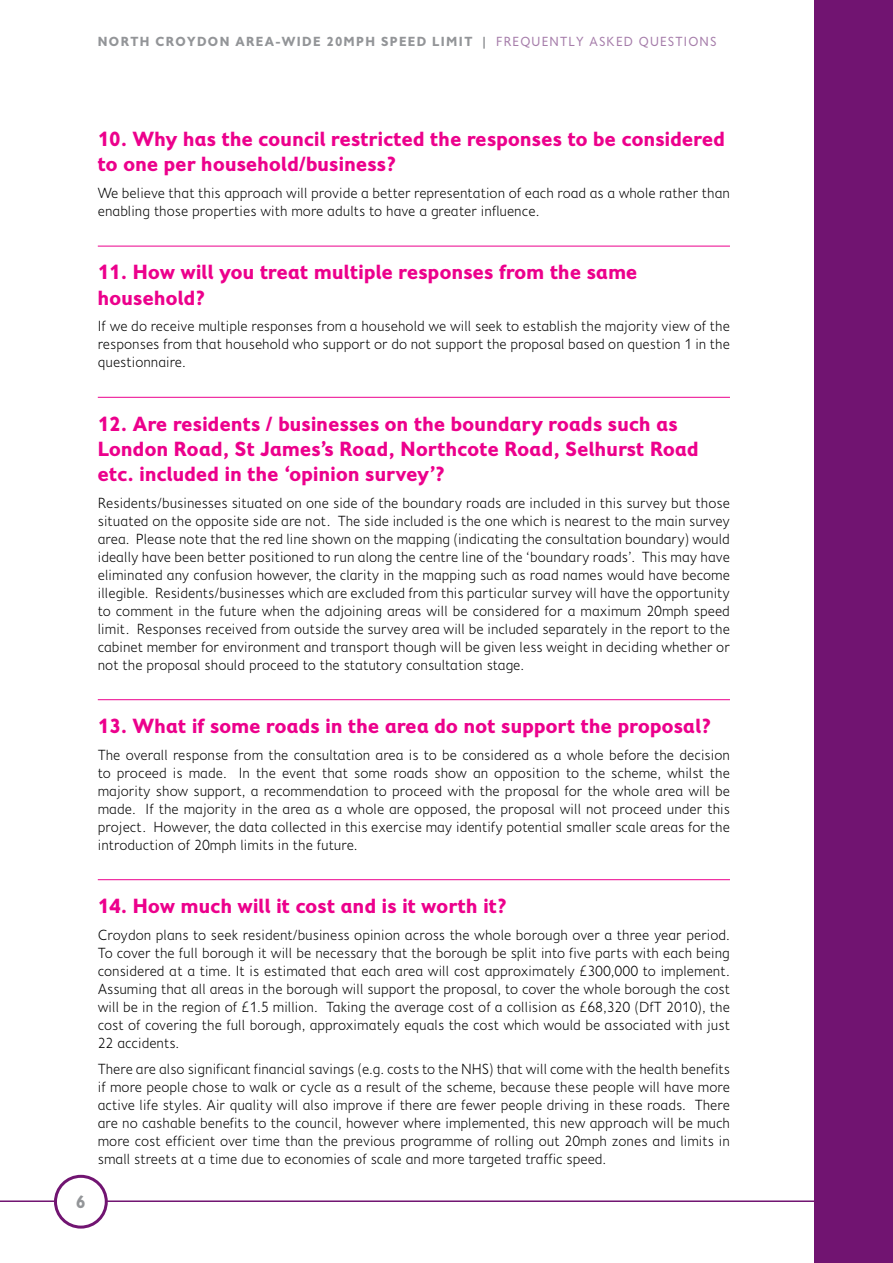
<style>
.page{position:relative;width:893px;height:1263px;background:#fff}
.page>*{position:absolute;margin:0;border:0;box-sizing:border-box;transform-origin:0 0}
.t1{font:700 21px/25.2px "Fiendstar";color:#ec008c}
.t2{font:700 18px "Fiendstar";color:#939598}
.t3{font:300 15px/18px "Fiendstar";color:#000;text-align:justify}
.t4{font:700 13.5px "Fiendstar";letter-spacing:.08em;color:#939598}
.s1{font-weight:400;color:#a67daa}
</style>
<div class="page">
<hr style="left:0;top:1200px;width:893px;height:2px;background:#711471">
<div style="left:55px;top:1176px;width:51px;height:51px;background:#fff;border-radius:50%"></div>
<div style="left:54px;top:1175px;width:54px;height:53px;border:3px solid #711471;border-radius:50%"></div>
<hr style="left:98px;top:246px;width:632px;height:1px;background:#ec008c">
<hr style="left:98px;top:397px;width:632px;height:1px;background:#ec008c">
<hr style="left:98px;top:699px;width:632px;height:1px;background:#ec008c">
<hr style="left:98px;top:879px;width:632px;height:1px;background:#ec008c">
<div style="left:814px;top:0;width:79px;height:1263px;background:#711471"></div>
<p class="t4" style="left:98px;top:33px;width:620px">NORTH CROYDON AREA-WIDE 20MPH SPEED LIMIT | <span class="s1">FREQUENTLY ASKED QUESTIONS</span></p>
<h1 class="t1" style="left:98px;top:126px;width:629px">10. Why has the council restricted the responses to be considered to one per household/business?</h1>
<p class="t3" style="left:98px;top:184px;width:634px">We believe that this approach will provide a better representation of each road as a whole rather than enabling those properties with more adults to have a greater influence.</p>
<h1 class="t1" style="left:98px;top:259px;width:541px">11. How will you treat multiple responses from the same household?</h1>
<p class="t3" style="left:98px;top:317px;width:634px">If we do receive multiple responses from a household we will seek to establish the majority view of the responses from that household who support or do not support the proposal based on question 1 in the questionnaire.</p>
<h1 class="t1" style="left:98px;top:411px;width:603px">12. Are residents / businesses on the boundary roads such as<br>London Road, St James’s Road, Northcote Road, Selhurst Road etc. included in the ‘opinion survey’?</h1>
<p class="t3" style="left:98px;top:493px;width:634px">Residents/businesses situated on one side of the boundary roads are included in this survey but those situated on the opposite side are not. The side included is the one which is nearest to the main survey area. Please note that the red line shown on the mapping (indicating the consultation boundary) would ideally have been better positioned to run along the centre line of the ‘boundary roads’. This may have eliminated any confusion however, the clarity in the mapping such as road names would have become illegible. Residents/businesses which are excluded from this particular survey will have the opportunity to comment in the future when the adjoining areas will be considered for a maximum 20mph speed limit. Responses received from outside the survey area will be included separately in the report to the cabinet member for environment and transport though will be given less weight in deciding whether or not the proposal should proceed to the statutory consultation stage.</p>
<h1 class="t1" style="left:98px;top:713px;width:614px">13. What if some roads in the area do not support the proposal?</h1>
<p class="t3" style="left:98px;top:745px;width:634px">The overall response from the consultation area is to be considered as a whole before the decision to proceed is made. In the event that some roads show an opposition to the scheme, whilst the majority show support, a recommendation to proceed with the proposal for the whole area will be made. If the majority in the area as a whole are opposed, the proposal will not proceed under this project. However, the data collected in this exercise may identify potential smaller scale areas for the introduction of 20mph limits in the future.</p>
<p class="t2" style="left:76px;top:1192px;width:11px">6</p>
<h1 class="t1" style="left:98px;top:893px;width:410px">14. How much will it cost and is it worth it?</h1>
<p class="t3" style="left:98px;top:925px;width:634px">Croydon plans to seek resident/business opinion across the whole borough over a three year period.<br>To cover the full borough it will be necessary that the borough be split into five parts with each being considered at a time. It is estimated that each area will cost approximately £300,000 to implement.<br>Assuming that all areas in the borough will support the proposal, to cover the whole borough the cost will be in the region of £1.5 million. Taking the average cost of a collision as £68,320 (DfT 2010), the cost of covering the full borough, approximately equals the cost which would be associated with just 22 accidents.</p>
<p class="t3" style="left:98px;top:1060px;width:634px">There are also significant financial savings (e.g. costs to the NHS) that will come with the health benefits if more people chose to walk or cycle as a result of the scheme, because these people will have more active life styles. Air quality will also improve if there are fewer people driving in these roads. There are no cashable benefits to the council, however where implemented, this new approach will be much more cost efficient over time than the previous programme of rolling out 20mph zones and limits in small streets at a time due to economies of scale and more targeted traffic speed.</p>
</div>
